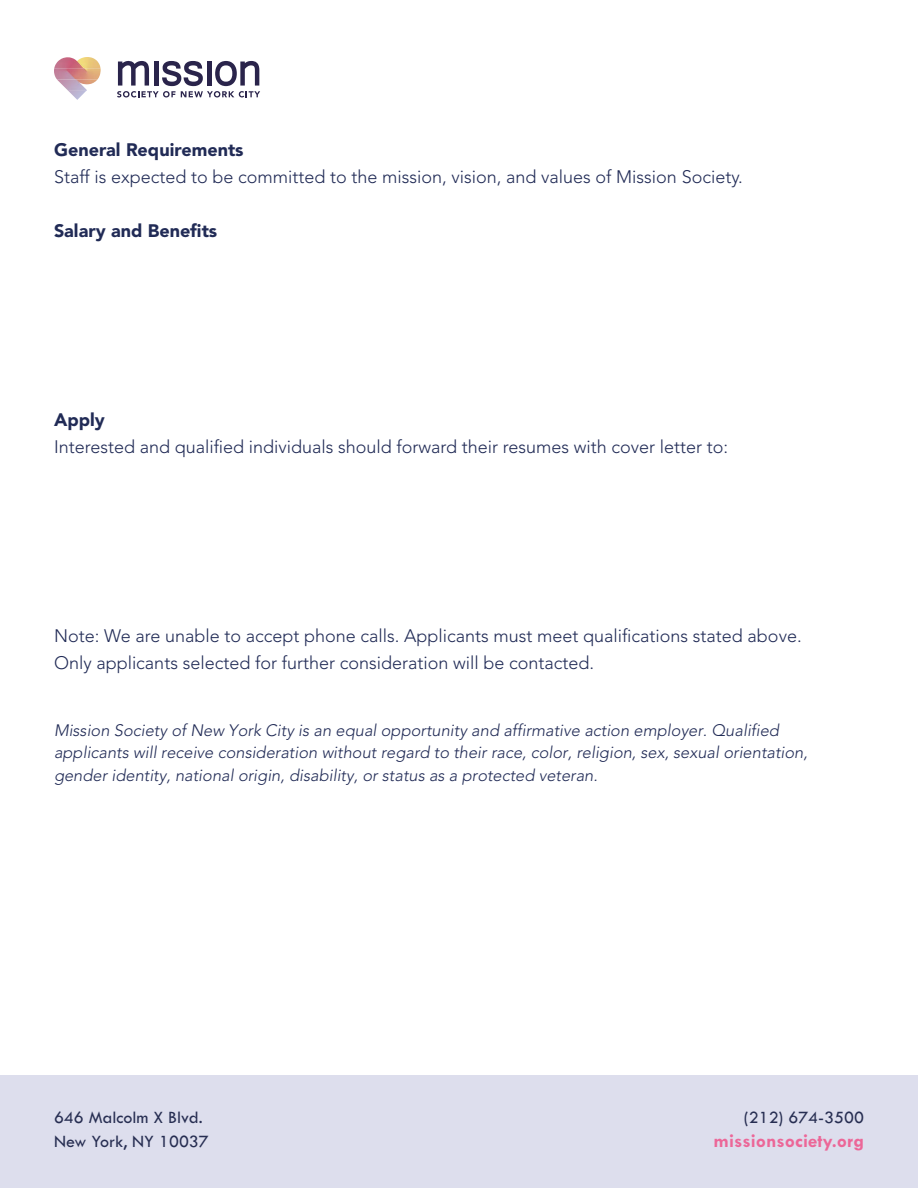
<style>
.page{position:relative;width:918px;height:1188px;background:#fff}
.page>*{position:absolute;margin:0;border:0;box-sizing:border-box;transform-origin:0 0}
.t1{font:700 19.5px "Tw Cen MT Std";color:#ec6798}
.t2{font:300 18px/27px "Avenir LT Std";color:#212b56}
.t3{font:18px "Tw Cen MT Std";color:#272e52}
.t4{font:900 18px "Avenir LT Std";color:#212b56}
.t5{font:italic 300 16.5px/22.5px "Avenir LT Std";color:#212b56}
</style>
<div class="page">
<div style="left:0;top:1075px;width:918px;height:113px;background:#dddeed"></div>
<img style="left:54px;top:57px;width:47px;height:23px">
<img style="left:57px;top:80px;width:40px;height:11px">
<svg style="left:77px;top:91px;width:9px;height:9px"></svg>
<svg style="left:117px;top:61px;width:143px;height:36px"></svg>
<p class="t4" style="left:54px;top:139px;width:191px">General Requirements</p>
<p class="t2" style="left:54px;top:163px;width:690px">Staff is expected to be committed to the mission, vision, and values of Mission Society.</p>
<p class="t4" style="left:54px;top:220px;width:165px">Salary and Benefits</p>
<p class="t4" style="left:54px;top:409px;width:52px">Apply</p>
<p class="t2" style="left:54px;top:433px;width:676px">Interested and qualified individuals should forward their resumes with cover letter to:</p>
<p class="t2" style="left:54px;top:622px;width:749px">Note: We are unable to accept phone calls. Applicants must meet qualifications stated above.<br>Only applicants selected for further consideration will be contacted.</p>
<p class="t5" style="left:54px;top:719px;width:755px">Mission Society of New York City is an equal opportunity and affirmative action employer. Qualified applicants will receive consideration without regard to their race, color, religion, sex, sexual orientation, gender identity, national origin, disability, or status as a protected veteran.</p>
<p class="t3" style="left:54px;top:1108px;width:150px">646 Malcolm X Blvd.</p>
<p class="t3" style="left:744px;top:1108px;width:122px">(212) 674-3500</p>
<p class="t3" style="left:54px;top:1131px;width:156px">New York, NY 10037</p>
<p class="t1" style="left:714px;top:1130px;width:152px">missionsociety.org</p>
</div>
